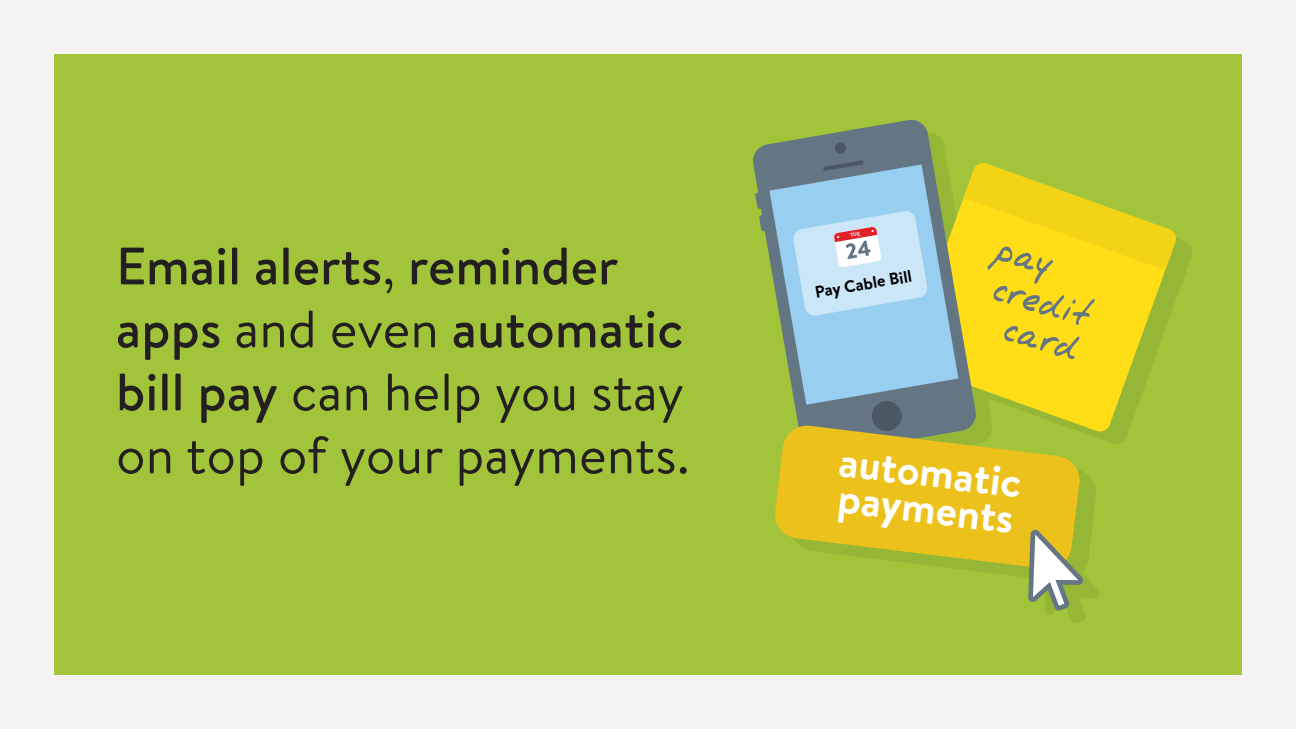
<style>
.page{position:relative;width:1296px;height:729px;background:#f4f3f1}
.page>*{position:absolute;margin:0;border:0;box-sizing:border-box;transform-origin:0 0}
.t1{font:52.5px/63px "Brandon Text";letter-spacing:.005em;color:#231f20}
.t2{font:700 41.7px/36.2px "Brandon Text";color:#fff}
.t3{font:700 16.65px "Brandon Text";color:#000}
.s1{font-weight:500}
</style>
<div class="page">
<div style="left:54px;top:54px;width:1188px;height:621px;background:#a1c43a"></div>
<svg style="left:977px;top:359px;width:177px;height:74px;fill:#ffde17"></svg>
<svg style="left:977px;top:163px;width:200px;height:196px"></svg>
<svg style="left:753px;top:120px;width:224px;height:304px"></svg>
<svg style="left:823px;top:160px;width:41px;height:4px"></svg>
<svg style="left:834px;top:142px;width:12px;height:12px"></svg>
<svg style="left:871px;top:405px;width:32px;height:19px"></svg>
<svg style="left:769px;top:164px;width:189px;height:241px;background:#8cb5bc"></svg>
<svg style="left:775px;top:424px;width:306px;height:146px;fill:#edc11b"></svg>
<svg style="left:1028px;top:530px;width:55px;height:80px"></svg>
<svg style="left:793px;top:211px;width:134px;height:105px;background:#c1dbef"></svg>
<p class="t1" style="left:116px;top:233px;width:575px"><span class="s1">Email alerts</span>, <span class="s1">reminder apps</span> and even <span class="s1">automatic bill pay</span> can help you stay on top of your payments.</p>
<p class="t3" style="left:813px;top:281px;width:99px;rotate:-10deg">Pay Cable Bill</p>
<p class="t2" style="left:842px;top:442px;width:185px;rotate:7deg">automatic payments</p>
</div>
